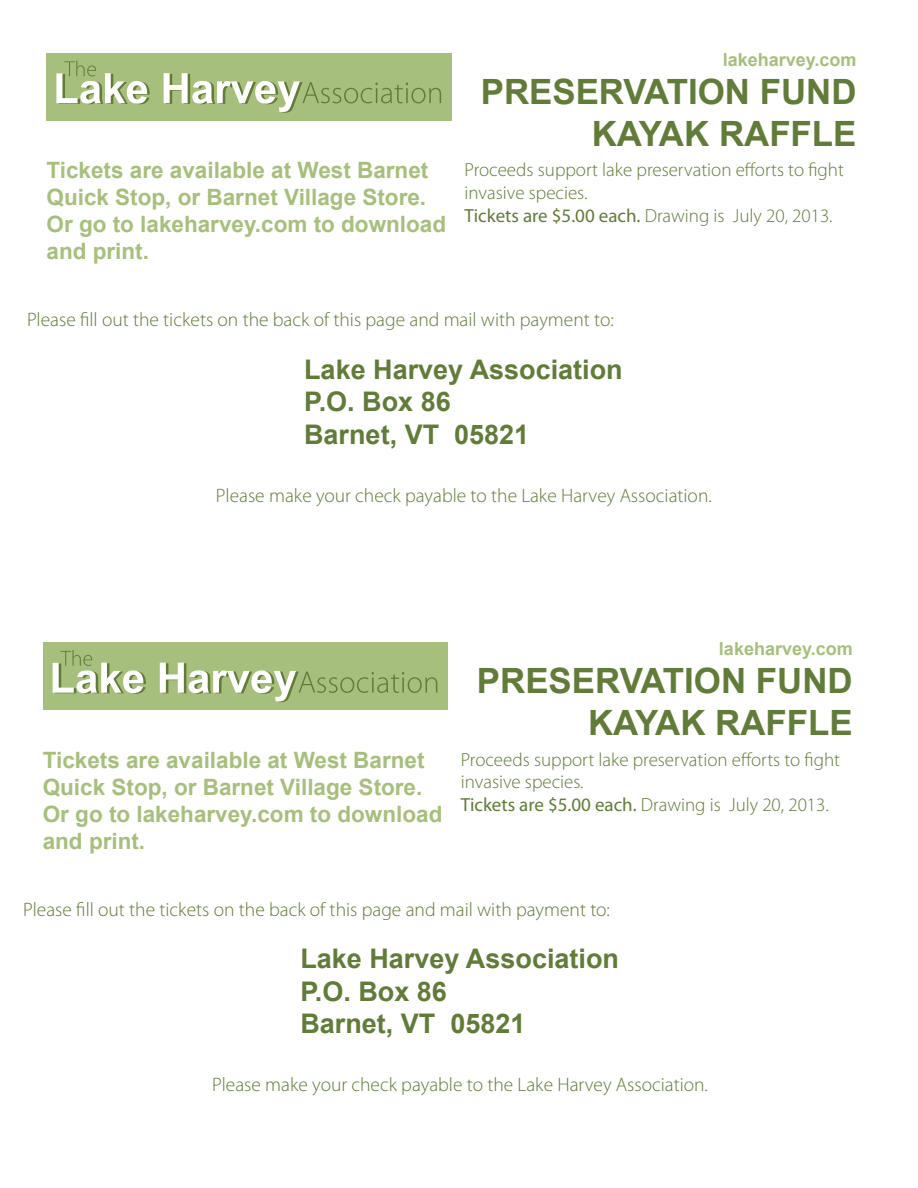
<style>
.page{position:relative;width:918px;height:1188px;background:#fff}
.page>*{position:absolute;margin:0;border:0;box-sizing:border-box;transform-origin:0 0}
.t1{font:700 34.8px/41.8px "Arial";color:#617b38;text-align:right}
.t2{font:700 27px/32.4px "Arial";color:#617b38}
.t3{font:700 22.5px/27px "Arial";color:#a7bf7c}
.t4{font:300 19.5px "Myriad Pro";color:#617b38}
.t5{font:300 19.05px/22.8px "Myriad Pro";color:#617b38}
.t6{font:700 18px "Arial";color:#a7bf7c}
.s1{font-weight:400}
</style>
<div class="page">
<div style="left:47px;top:53px;width:405px;height:68px;background:#a7bf7c"></div>
<svg style="left:56px;top:61px;width:94px;height:43px"></svg>
<svg style="left:164px;top:73px;width:277px;height:40px"></svg>
<div style="left:43px;top:643px;width:405px;height:67px;background:#a7bf7c"></div>
<svg style="left:53px;top:650px;width:93px;height:44px"></svg>
<svg style="left:160px;top:663px;width:277px;height:39px"></svg>
<p class="t6" style="left:723px;top:48px;width:135px">lakeharvey.com</p>
<h1 class="t1" style="left:481px;top:72px;width:377px">PRESERVATION FUND<br>KAYAK RAFFLE</h1>
<p class="t3" style="left:47px;top:157px;width:401px">Tickets are available at West Barnet<br>Quick Stop, or Barnet Village Store.<br>Or go to lakeharvey.com to download and print.</p>
<p class="t5" style="left:465px;top:158px;width:381px">Proceeds support lake preservation efforts to fight invasive species.<br><span class="s1">Tickets are $5.00 each.</span> Drawing is July 20, 2013.</p>
<p class="t4" style="left:27px;top:308px;width:588px">Please fill out the tickets on the back of this page and mail with payment to:</p>
<h2 class="t2" style="left:304px;top:354px;width:320px">Lake Harvey Association<br>P.O. Box 86<br>Barnet, VT 05821</h2>
<p class="t4" style="left:216px;top:484px;width:497px">Please make your check payable to the Lake Harvey Association.</p>
<p class="t6" style="left:719px;top:637px;width:135px">lakeharvey.com</p>
<h1 class="t1" style="left:477px;top:661px;width:377px">PRESERVATION FUND<br>KAYAK RAFFLE</h1>
<p class="t3" style="left:43px;top:747px;width:401px">Tickets are available at West Barnet<br>Quick Stop, or Barnet Village Store.<br>Or go to lakeharvey.com to download and print.</p>
<p class="t5" style="left:461px;top:748px;width:381px">Proceeds support lake preservation efforts to fight invasive species.<br><span class="s1">Tickets are $5.00 each.</span> Drawing is July 20, 2013.</p>
<p class="t4" style="left:23px;top:898px;width:588px">Please fill out the tickets on the back of this page and mail with payment to:</p>
<h2 class="t2" style="left:300px;top:944px;width:320px">Lake Harvey Association<br>P.O. Box 86<br>Barnet, VT 05821</h2>
<p class="t4" style="left:212px;top:1073px;width:497px">Please make your check payable to the Lake Harvey Association.</p>
</div>
